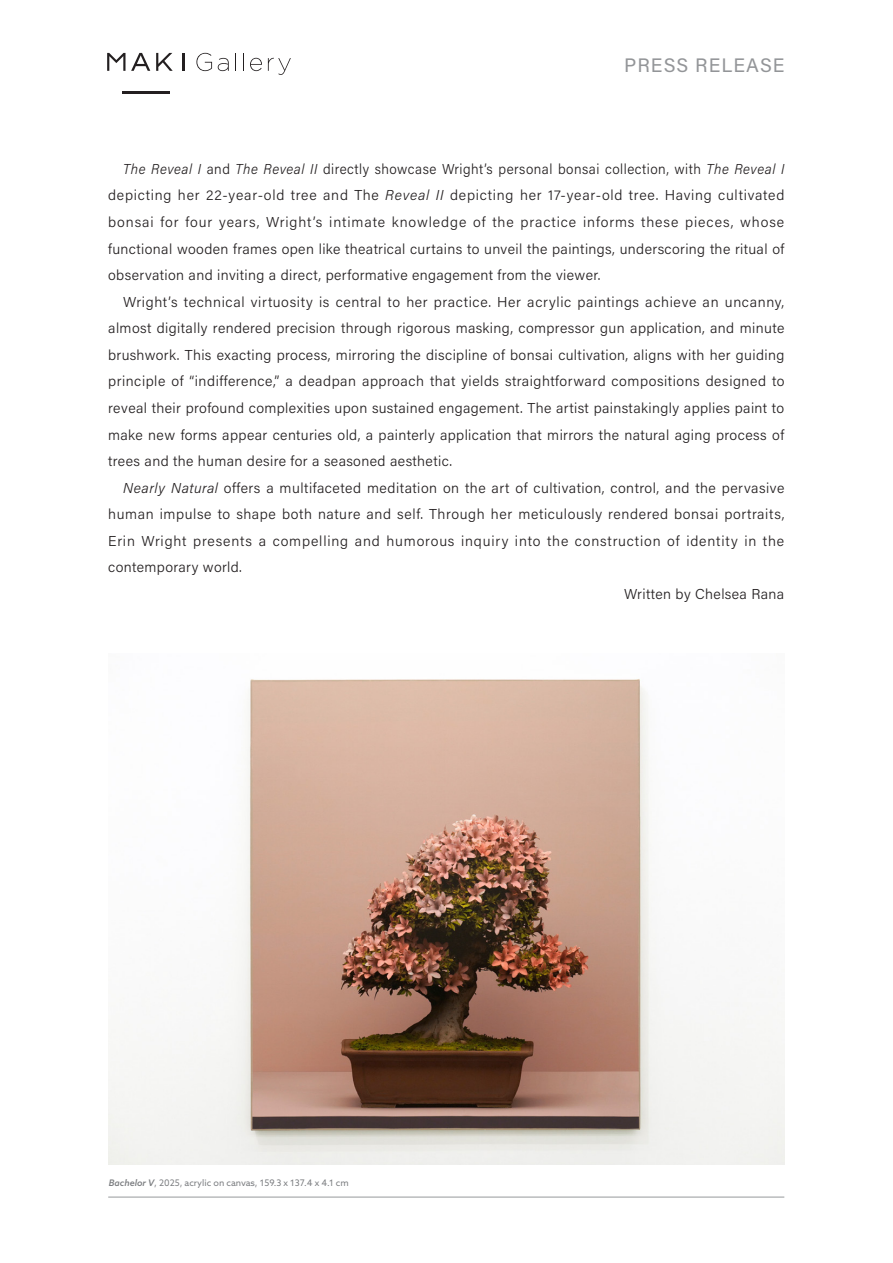
<style>
.page{position:relative;width:893px;height:1263px;background:#fff}
.page>*{position:absolute;margin:0;border:0;box-sizing:border-box;transform-origin:0 0}
.t1{font:19.5px "Acumin Pro";letter-spacing:.055em;color:#939598}
.t2{font:300 14.4px/26.5px "Acumin Pro";letter-spacing:.025em;color:#231f20;text-align:justify}
.t3{font:300 14.4px/26.5px "Acumin Pro";letter-spacing:.025em;color:#231f20;text-align:justify;scale:.95 1}
.t4{font:9px "Azo Sans";color:#7c7e81}
.s1{font-style:italic}
.s2{font-weight:500;font-style:italic}
</style>
<div class="page">
<svg style="left:196px;top:53px;width:16px;height:18px"></svg>
<svg style="left:218px;top:58px;width:11px;height:13px"></svg>
<svg style="left:235px;top:53px;width:1px;height:18px"></svg>
<svg style="left:243px;top:53px;width:1px;height:18px"></svg>
<svg style="left:250px;top:58px;width:12px;height:13px"></svg>
<svg style="left:268px;top:58px;width:23px;height:17px"></svg>
<svg style="left:131px;top:53px;width:19px;height:18px"></svg>
<hr style="left:122px;top:91px;width:48px;height:3px;background:#231f20">
<svg style="left:182px;top:53px;width:2px;height:18px"></svg>
<svg style="left:156px;top:53px;width:17px;height:18px"></svg>
<svg style="left:107px;top:53px;width:18px;height:18px"></svg>
<img style="left:109px;top:679px;width:675px;height:485px">
<hr style="left:108px;top:1197px;width:676px;height:1px;background:#97999c">
<h1 class="t1" style="left:624px;top:52px;width:162px">PRESS RELEASE</h1>
<p class="t3" style="left:108px;top:155px;width:713px;text-indent:15px"><span class="s1">The Reveal I</span> and <span class="s1">The Reveal II</span> directly showcase Wright’s personal bonsai collection, with <span class="s1">The Reveal I </span>depicting her 22-year-old tree and The <span class="s1">Reveal II</span> depicting her 17-year-old tree. Having cultivated bonsai for four years, Wright’s intimate knowledge of the practice informs these pieces, whose functional wooden frames open like theatrical curtains to unveil the paintings, underscoring the ritual of observation and inviting a direct, performative engagement from the viewer.</p>
<p class="t2" style="left:108px;top:288px;width:678px;text-indent:15px">Wright’s technical virtuosity is central to her practice. Her acrylic paintings achieve an uncanny, almost digitally rendered precision through rigorous masking, compressor gun application, and minute brushwork. This exacting process, mirroring the discipline of bonsai cultivation, aligns with her guiding principle of “indifference,” a deadpan approach that yields straightforward compositions designed to reveal their profound complexities upon sustained engagement. The artist painstakingly applies paint to make new forms appear centuries old, a painterly application that mirrors the natural aging process of trees and the human desire for a seasoned aesthetic.</p>
<p class="t2" style="left:108px;top:474px;width:678px;text-indent:15px"><span class="s1">Nearly Natural</span> offers a multifaceted meditation on the art of cultivation, control, and the pervasive human impulse to shape both nature and self. Through her meticulously rendered bonsai portraits, Erin Wright presents a compelling and humorous inquiry into the construction of identity in the contemporary world.</p>
<p class="t2" style="left:624px;top:580px;width:162px">Written by Chelsea Rana</p>
<p class="t4" style="left:109px;top:1177px;width:241px"><span class="s2">Bachelor V</span>, 2025, acrylic on canvas, 159.3 x 137.4 x 4.1 cm</p>
</div>
